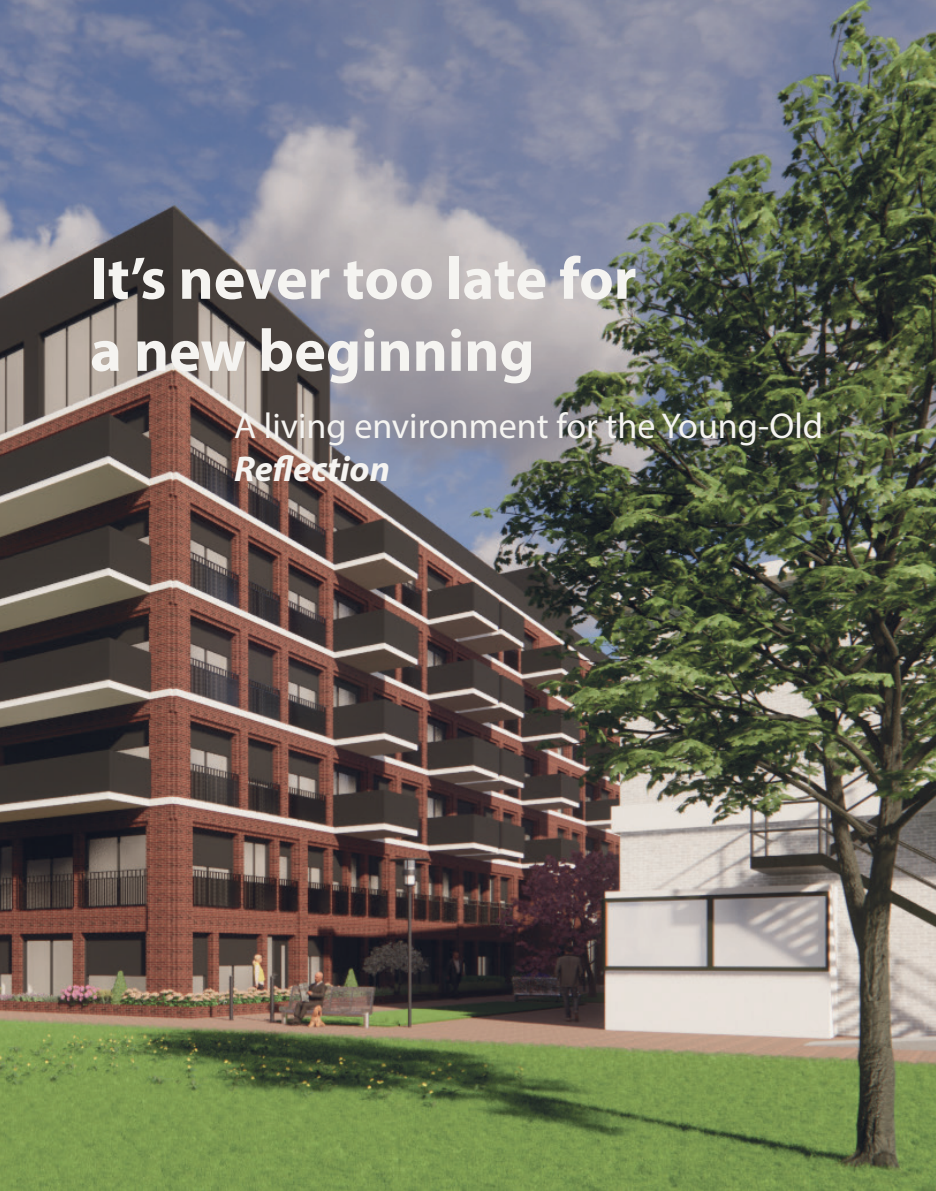
<style>
.page{position:relative;width:936px;height:1191px;background:#fff}
.page>*{position:absolute;margin:0;border:0;box-sizing:border-box;transform-origin:0 0}
.t1{font:700 60px/72px "Myriad Pro";color:#f5f4f1}
.t2{font:36px "Myriad Pro";color:#f5f4f1}
.t3{font:italic 700 36px "Myriad Pro";color:#f5f4f1}
</style>
<div class="page">
<img style="left:0;top:0;width:935px;height:1191px">
<h1 class="t1" style="left:90px;top:241px;width:548px">It’s never too late for a new beginning</h1>
<p class="t2" style="left:234px;top:404px;width:590px">A living environment for the Young-Old</p>
<p class="t3" style="left:234px;top:446px;width:157px">Reflection</p>
</div>
